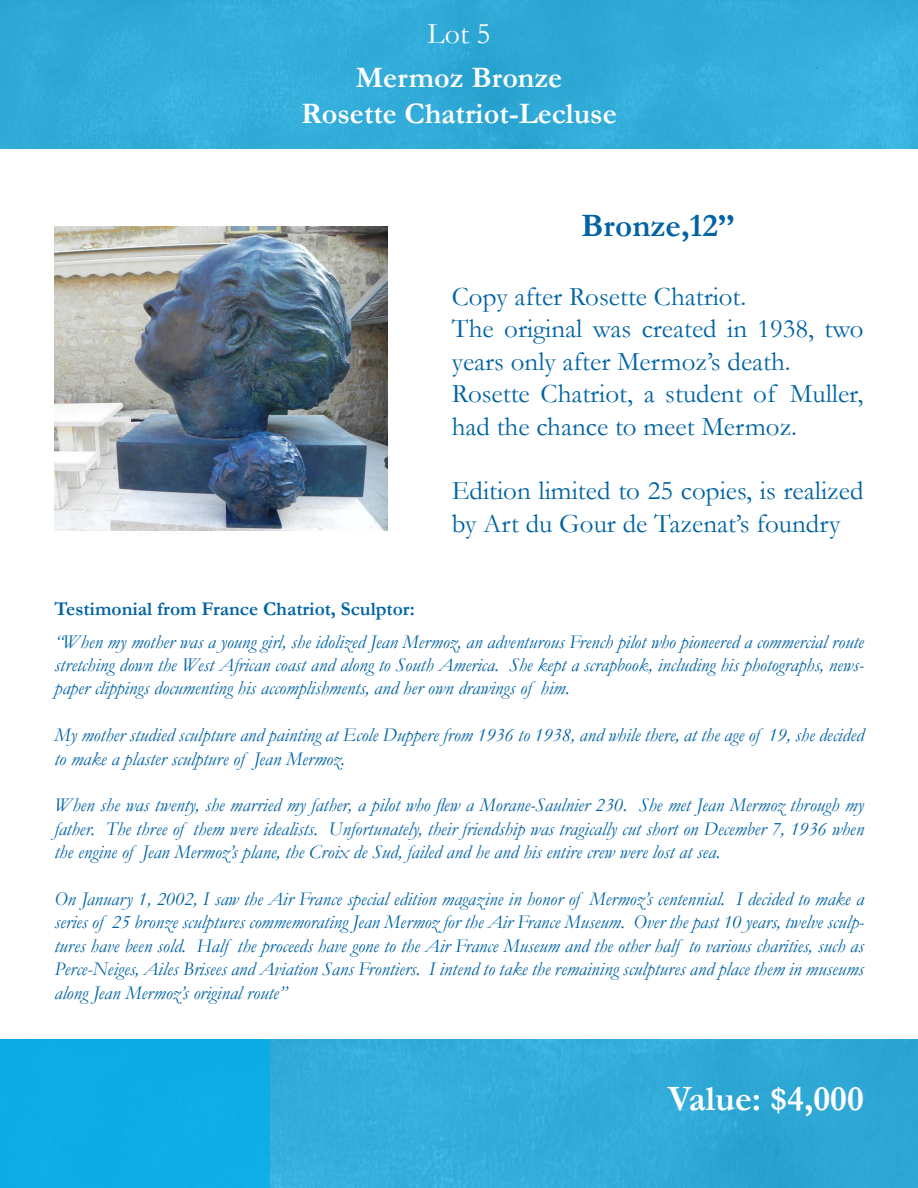
<style>
.page{position:relative;width:918px;height:1188px;background:#fff}
.page>*{position:absolute;margin:0;border:0;box-sizing:border-box;transform-origin:0 0}
.t1{font:700 36px "Garamond";color:#fff}
.t2{font:700 33px "Garamond";color:#0163a3}
.t3{font:700 30px "Garamond";color:#fff}
.t4{font:30px "Garamond";color:#fff}
.t5{font:27px/32.4px "Garamond";color:#0163a3}
.t6{font:italic 19.5px/23.4px "Garamond";color:#0163a3;text-align:justify}
.t7{font:700 19.5px "Garamond";color:#0163a3}
</style>
<div class="page">
<div style="left:0;top:0;width:918px;height:149px;background:#32acd9"></div>
<svg style="left:0;top:1039px;width:918px;height:149px;background:#26abdc"></svg>
<img style="left:54px;top:227px;width:334px;height:304px">
<p class="t4" style="left:428px;top:16px;width:64px">Lot 5</p>
<p class="t3" style="left:356px;top:59px;width:208px">Mermoz Bronze</p>
<p class="t3" style="left:301px;top:95px;width:317px">Rosette Chatriot-Lecluse</p>
<p class="t2" style="left:581px;top:206px;width:155px">Bronze,12’’</p>
<p class="t5" style="left:452px;top:280px;width:296px">Copy after Rosette Chatriot.</p>
<p class="t5" style="left:452px;top:312px;width:413px">The original was created in 1938, two years only after Mermoz’s death.</p>
<p class="t5" style="left:452px;top:377px;width:413px">Rosette Chatriot, a student of Muller, had the chance to meet Mermoz.</p>
<p class="t5" style="left:452px;top:474px;width:413px">Edition limited to 25 copies, is realized by Art du Gour de Tazenat’s foundry</p>
<p class="t7" style="left:54px;top:597px;width:362px">Testimonial from France Chatriot, Sculptor:</p>
<p class="t6" style="left:54px;top:629px;width:811px">“When my mother was a young girl, she idolized Jean Mermoz, an adventurous French pilot who pioneered a commercial route stretching down the West African coast and along to South America. She kept a scrapbook, including his photographs, news&shy;paper clippings documenting his accomplishments, and her own drawings of him.</p>
<p class="t6" style="left:54px;top:723px;width:811px">My mother studied sculpture and painting at Ecole Duppere from 1936 to 1938, and while there, at the age of 19, she decided to make a plaster sculpture of Jean Mermoz.</p>
<p class="t6" style="left:54px;top:793px;width:811px">When she was twenty, she married my father, a pilot who flew a Morane-Saulnier 230. She met Jean Mermoz through my father. The three of them were idealists. Unfortunately, their friendship was tragically cut short on December 7, 1936 when the engine of Jean Mermoz’s plane, the Croix de Sud, failed and he and his entire crew were lost at sea.</p>
<p class="t6" style="left:54px;top:887px;width:811px">On January 1, 2002, I saw the Air France special edition magazine in honor of Mermoz’s centennial. I decided to make a series of 25 bronze sculptures commemorating Jean Mermoz for the Air France Museum. Over the past 10 years, twelve sculp&shy;tures have been sold. Half the proceeds have gone to the Air France Museum and the other half to various charities, such as Perce-Neiges, Ailes Brisees and Aviation Sans Frontiers. I intend to take the remaining sculptures and place them in museums along Jean Mermoz’s original route”</p>
<p class="t1" style="left:668px;top:1077px;width:198px">Value: $4,000</p>
</div>
